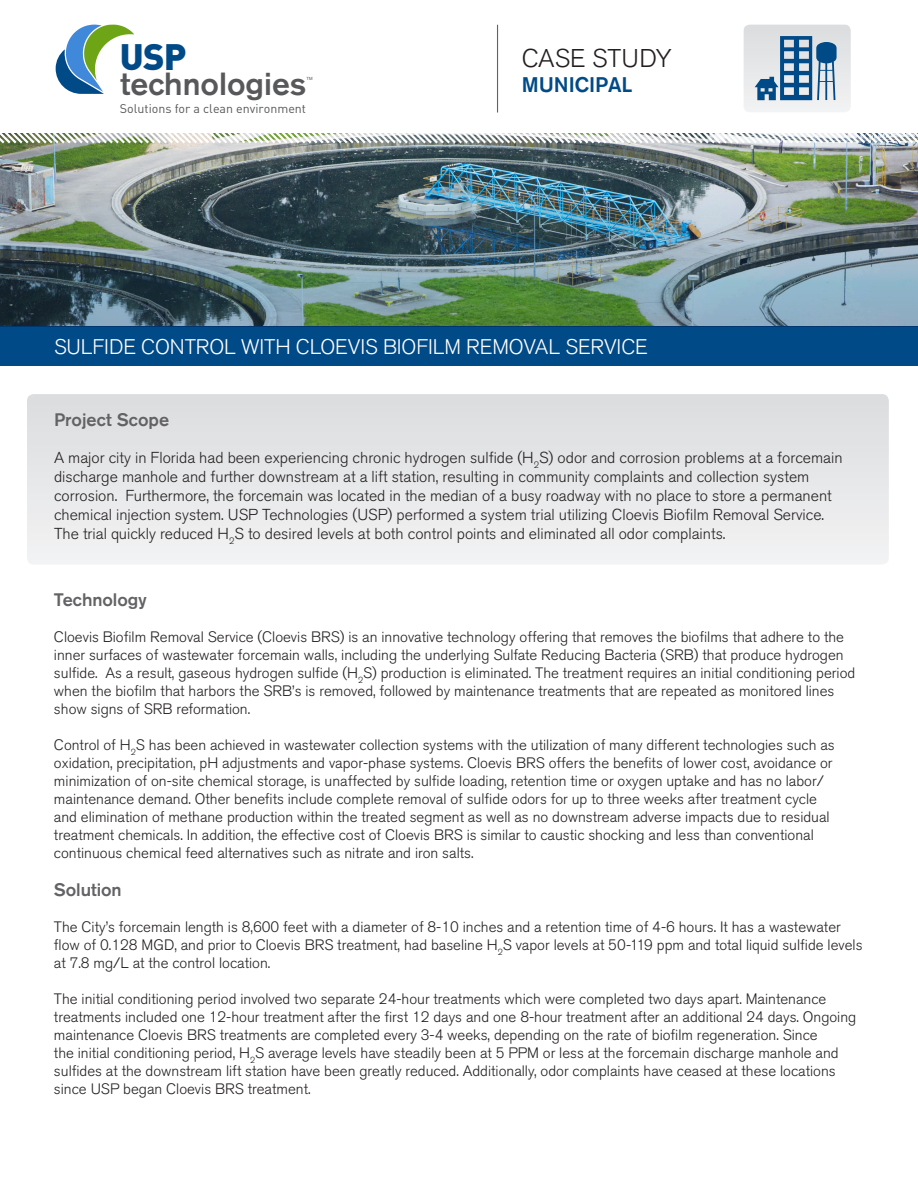
<style>
.page{position:relative;width:918px;height:1188px;background:#fff}
.page>*{position:absolute;margin:0;border:0;box-sizing:border-box;transform-origin:0 0}
.t1{font:900 36.3px "DIN";color:#004a87}
.t2{font:500 31.8px "Akzidenz Grotesk BQ";color:#57585a}
.t3{font:300 25.5px "Akzidenz Grotesk BQ";color:#231f20}
.t4{font:300 21px "Akzidenz Grotesk BQ";letter-spacing:-.005em;color:#fff}
.t5{font:500 21px "Akzidenz Grotesk BQ";letter-spacing:-.005em;color:#004a87}
.t6{font:500 18px "Akzidenz Grotesk BQ";letter-spacing:-.005em;color:#636366}
.t7{font:300 15.75px/18.9px "Akzidenz Grotesk BQ";color:#231f20}
.t8{font:300 15px/18px "Akzidenz Grotesk BQ";color:#231f20}
.t9{font:12.45px "DIN";color:#57585a}
.t10{font:4.2px "Helvetica";color:#58595b}
</style>
<div class="page">
<svg style="left:27px;top:394px;width:862px;height:170px"></svg>
<div style="left:0;top:327px;width:918px;height:39px;background:#004a87"></div>
<img style="left:0;top:133px;width:918px;height:10px">
<img style="left:0;top:143px;width:918px;height:184px">
<svg style="left:56px;top:25px;width:78px;height:69px"></svg>
<div style="left:104px;top:93px;width:7px;height:6px;background:#fff"></div>
<hr style="left:497px;top:25px;width:1px;height:88px;background:#636366">
<svg style="left:744px;top:25px;width:107px;height:87px"></svg>
<p class="t1" style="left:120px;top:35px;width:68px">USP</p>
<p class="t9" style="left:120px;top:101px;width:188px">Solutions for a clean environment</p>
<p class="t2" style="left:121px;top:64px;width:187px">technologies</p>
<p class="t10" style="left:307px;top:75px;width:8px">TM</p>
<p class="t3" style="left:522px;top:44px;width:152px">CASE STUDY</p>
<p class="t5" style="left:522px;top:72px;width:112px">MUNICIPAL</p>
<p class="t4" style="left:54px;top:335px;width:595px">SULFIDE CONTROL WITH CLOEVIS BIOFILM REMOVAL SERVICE</p>
<p class="t6" style="left:54px;top:409px;width:117px">Project Scope</p>
<p class="t7" style="left:54px;top:449px;width:790px">A major city in Florida had been experiencing chronic hydrogen sulfide (H<sub>2</sub>S) odor and corrosion problems at a forcemain discharge manhole and further downstream at a lift station, resulting in community complaints and collection system corrosion. Furthermore, the forcemain was located in the median of a busy roadway with no place to store a permanent chemical injection system. USP Technologies (USP) performed a system trial utilizing Cloevis Biofilm Removal Service.<br>The trial quickly reduced H<sub>2</sub>S to desired levels at both control points and eliminated all odor complaints.</p>
<p class="t6" style="left:54px;top:588px;width:94px">Technology</p>
<p class="t8" style="left:54px;top:628px;width:803px">Cloevis Biofilm Removal Service (Cloevis BRS) is an innovative technology offering that removes the biofilms that adhere to the inner surfaces of wastewater forcemain walls, including the underlying Sulfate Reducing Bacteria (SRB) that produce hydrogen sulfide. As a result, gaseous hydrogen sulfide (H<sub>2</sub>S) production is eliminated. The treatment requires an initial conditioning period when the biofilm that harbors the SRB’s is removed, followed by maintenance treatments that are repeated as monitored lines show signs of SRB reformation.</p>
<p class="t8" style="left:54px;top:736px;width:782px">Control of H<sub>2</sub>S has been achieved in wastewater collection systems with the utilization of many different technologies such as oxidation, precipitation, pH adjustments and vapor-phase systems. Cloevis BRS offers the benefits of lower cost, avoidance or minimization of on-site chemical storage, is unaffected by sulfide loading, retention time or oxygen uptake and has no labor/ maintenance demand. Other benefits include complete removal of sulfide odors for up to three weeks after treatment cycle and elimination of methane production within the treated segment as well as no downstream adverse impacts due to residual treatment chemicals. In addition, the effective cost of Cloevis BRS is similar to caustic shocking and less than conventional continuous chemical feed alternatives such as nitrate and iron salts.</p>
<p class="t6" style="left:54px;top:879px;width:69px">Solution</p>
<p class="t8" style="left:54px;top:918px;width:810px">The City’s forcemain length is 8,600 feet with a diameter of 8-10 inches and a retention time of 4-6 hours. It has a wastewater flow of 0.128 MGD, and prior to Cloevis BRS treatment, had baseline H<sub>2</sub>S vapor levels at 50-119 ppm and total liquid sulfide levels at 7.8 mg/L at the control location.</p>
<p class="t8" style="left:54px;top:990px;width:804px">The initial conditioning period involved two separate 24-hour treatments which were completed two days apart. Maintenance treatments included one 12-hour treatment after the first 12 days and one 8-hour treatment after an additional 24 days. Ongoing maintenance Cloevis BRS treatments are completed every 3-4 weeks, depending on the rate of biofilm regeneration. Since<br>the initial conditioning period, H<sub>2</sub>S average levels have steadily been at 5 PPM or less at the forcemain discharge manhole and sulfides at the downstream lift station have been greatly reduced. Additionally, odor complaints have ceased at these locations since USP began Cloevis BRS treatment.</p>
</div>
